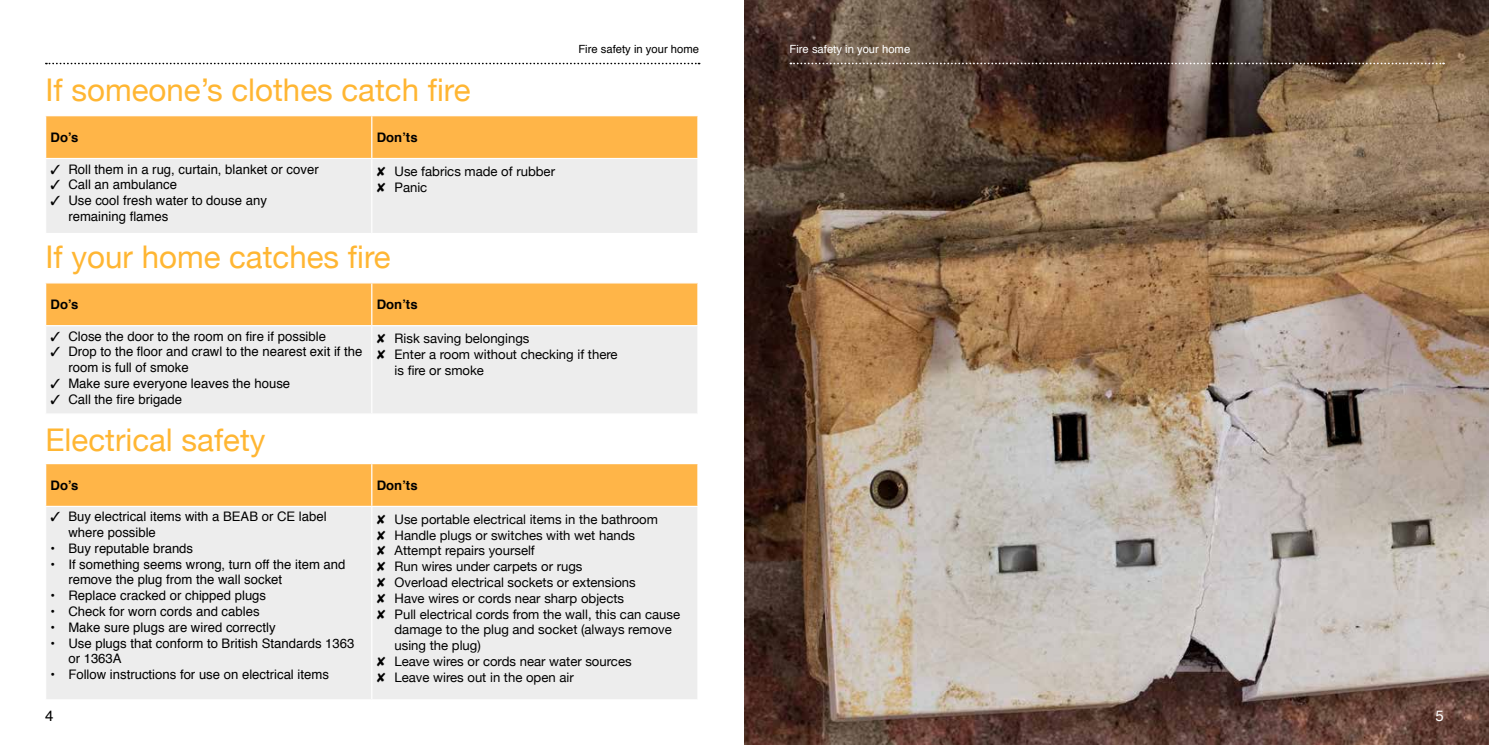
<style>
.page{position:relative;width:1489px;height:745px;background:#fff}
.page>*{position:absolute;margin:0;border:0;box-sizing:border-box;transform-origin:0 0}
.t1{font:31.25px "Helvetica Neue";color:#ffb633}
.t2{font:15px "Helvetica";color:#fff}
.t3{font:15px "Helvetica";color:#000}
.t4{font:13.12px/15.8px "Helvetica";color:#000}
.t5{font:13.12px/15.8px "Helvetica Neue";color:#000}
.t6{font:700 13.12px "Helvetica";color:#000}
.t7{font:11.25px "Helvetica";color:#000}
.t8{font:11.25px "Helvetica";color:#fff}
</style>
<div class="page">
<img style="left:744px;top:0;width:744px;height:744px">
<svg style="left:790px;top:63px;width:653px;height:1px"></svg>
<svg style="left:46px;top:62px;width:653px;height:2px"></svg>
<div style="left:46px;top:116px;width:651px;height:42px;background:#ffb548"></div>
<div style="left:46px;top:159px;width:651px;height:74px;background:#ededed"></div>
<hr style="left:371px;top:159px;width:1px;height:74px;background:#fff">
<hr style="left:371px;top:116px;width:1px;height:42px;background:#fff">
<div style="left:46px;top:283px;width:651px;height:42px;background:#ffb548"></div>
<div style="left:46px;top:326px;width:651px;height:87px;background:#ededed"></div>
<hr style="left:371px;top:326px;width:1px;height:87px;background:#fff">
<hr style="left:371px;top:283px;width:1px;height:42px;background:#fff">
<div style="left:46px;top:464px;width:651px;height:41px;background:#ffb548"></div>
<div style="left:46px;top:507px;width:651px;height:191px;background:#ededed"></div>
<hr style="left:371px;top:506px;width:1px;height:192px;background:#fff">
<hr style="left:371px;top:464px;width:1px;height:41px;background:#fff">
<h1 class="t1" style="left:46px;top:67px;width:426px">If someone’s clothes catch fire</h1>
<p class="t6" style="left:51px;top:127px;width:29px">Do’s</p>
<p class="t6" style="left:377px;top:127px;width:42px">Don’ts</p>
<p class="t4" style="left:51px;top:161px;width:269px">✓ Roll them in a rug, curtain, blanket or cover</p>
<p class="t4" style="left:51px;top:177px;width:128px">✓ Call an ambulance</p>
<p class="t4" style="left:68px;top:193px;width:200px;text-indent:-18px">✓ Use cool fresh water to douse any remaining flames</p>
<p class="t5" style="left:377px;top:164px;width:180px">✘ Use fabrics made of rubber ✘ Panic</p>
<h1 class="t1" style="left:46px;top:234px;width:346px">If your home catches fire</h1>
<p class="t7" style="left:578px;top:40px;width:122px">Fire safety in your home</p>
<p class="t8" style="left:789px;top:40px;width:122px">Fire safety in your home</p>
<p class="t6" style="left:51px;top:294px;width:29px">Do’s</p>
<p class="t6" style="left:377px;top:294px;width:42px">Don’ts</p>
<p class="t4" style="left:51px;top:328px;width:277px">✓ Close the door to the room on fire if possible</p>
<p class="t4" style="left:68px;top:344px;width:296px;text-indent:-18px">✓ Drop to the floor and crawl to the nearest exit if the room is full of smoke</p>
<p class="t4" style="left:51px;top:375px;width:241px">✓ Make sure everyone leaves the house</p>
<p class="t4" style="left:51px;top:391px;width:133px">✓ Call the fire brigade</p>
<p class="t5" style="left:377px;top:331px;width:154px">✘ Risk saving belongings</p>
<p class="t5" style="left:377px;top:347px;width:242px">✘ Enter a room without checking if there</p>
<p class="t5" style="left:394px;top:363px;width:91px">is fire or smoke</p>
<h1 class="t1" style="left:46px;top:417px;width:221px">Electrical safety</h1>
<p class="t6" style="left:51px;top:474px;width:29px">Do’s</p>
<p class="t6" style="left:377px;top:474px;width:42px">Don’ts</p>
<p class="t4" style="left:68px;top:509px;width:260px;text-indent:-18px">✓ Buy electrical items with a BEAB or CE label where possible</p>
<p class="t4" style="left:51px;top:540px;width:144px">• Buy reputable brands</p>
<p class="t4" style="left:68px;top:556px;width:278px;text-indent:-18px">• If something seems wrong, turn off the item and remove the plug from the wall socket</p>
<p class="t4" style="left:51px;top:587px;width:217px">• Replace cracked or chipped plugs</p>
<p class="t4" style="left:51px;top:603px;width:210px">• Check for worn cords and cables</p>
<p class="t4" style="left:51px;top:619px;width:226px">• Make sure plugs are wired correctly</p>
<p class="t4" style="left:68px;top:635px;width:287px;text-indent:-18px">• Use plugs that conform to British Standards 1363 or 1363A</p>
<p class="t4" style="left:51px;top:666px;width:280px">• Follow instructions for use on electrical items</p>
<p class="t5" style="left:377px;top:512px;width:283px">✘ Use portable electrical items in the bathroom</p>
<p class="t5" style="left:377px;top:527px;width:260px">✘ Handle plugs or switches with wet hands</p>
<p class="t5" style="left:377px;top:543px;width:159px">✘ Attempt repairs yourself</p>
<p class="t5" style="left:377px;top:559px;width:207px">✘ Run wires under carpets or rugs</p>
<p class="t5" style="left:377px;top:575px;width:260px">✘ Overload electrical sockets or extensions</p>
<p class="t5" style="left:377px;top:590px;width:249px">✘ Have wires or cords near sharp objects</p>
<p class="t5" style="left:377px;top:606px;width:305px">✘ Pull electrical cords from the wall, this can cause</p>
<p class="t5" style="left:394px;top:622px;width:279px">damage to the plug and socket (always remove</p>
<p class="t5" style="left:394px;top:638px;width:88px">using the plug)</p>
<p class="t5" style="left:377px;top:653px;width:256px">✘ Leave wires or cords near water sources</p>
<p class="t5" style="left:377px;top:669px;width:198px">✘ Leave wires out in the open air</p>
<p class="t3" style="left:45px;top:703px;width:10px">4</p>
<p class="t2" style="left:1435px;top:703px;width:10px">5</p>
</div>
